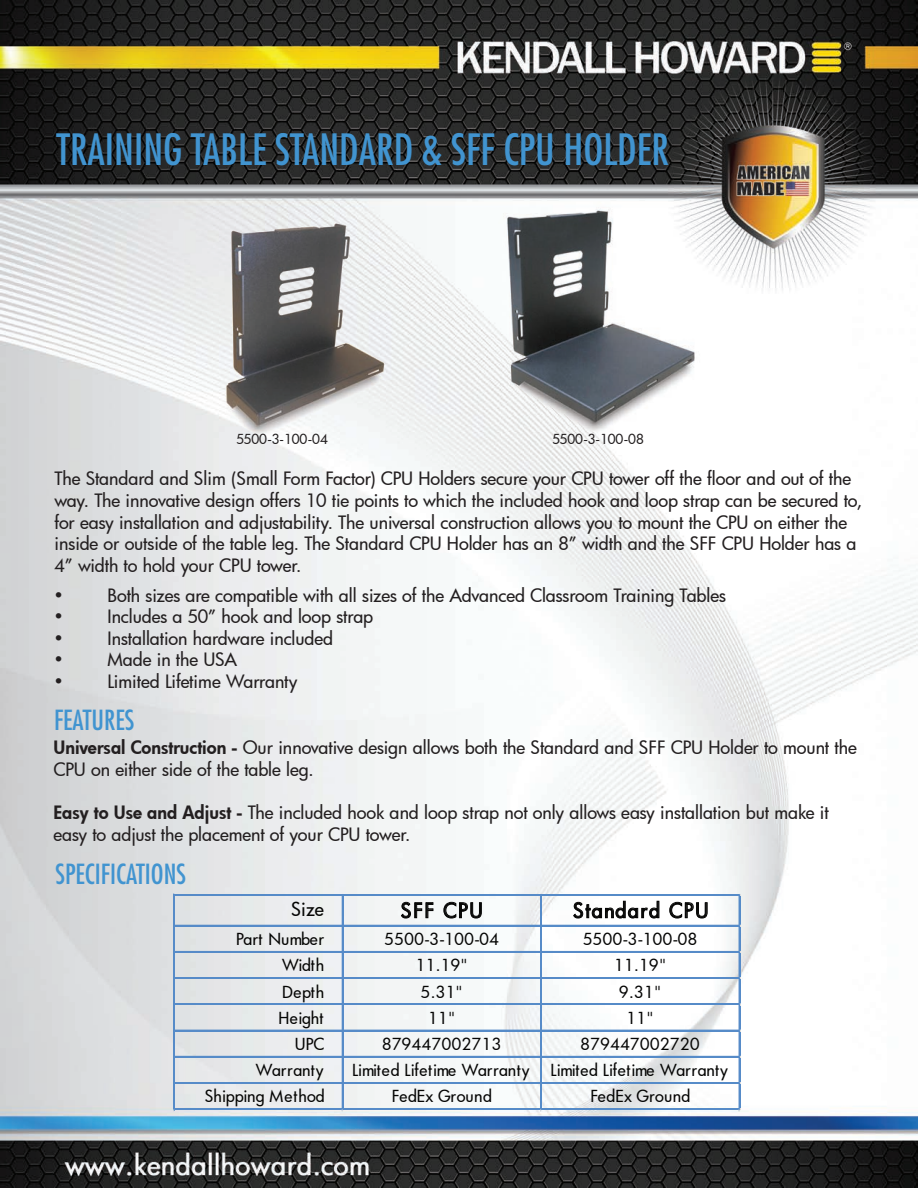
<style>
.page{position:relative;width:918px;height:1188px;background:#fff}
.page>*{position:absolute;margin:0;border:0;box-sizing:border-box;transform-origin:0 0}
.t1{font:condensed 42px "Futura Std";color:#4194d0}
.t2{font:condensed 27px "Futura Std";color:#4194d0}
.t3{font:500 19.95px "Futura";letter-spacing:.07em;color:#050504}
.t4{font:500 18.75px "Futura";color:#050504}
.t5{font:500 18px/21.6px "Futura";letter-spacing:-.005em;color:#231f20}
.t6{font:500 16.2px "Futura";letter-spacing:.035em;color:#050504}
.t7{font:500 16.2px "Futura";color:#050504}
.t8{font:500 16.2px "Futura";letter-spacing:.015em;color:#050504}
.t9{font:500 16.2px "Futura";letter-spacing:.01em;color:#050504}
.t10{font:500 16.2px "Futura";letter-spacing:-.015em;color:#050504}
.t11{font:500 13.5px "Futura";color:#231f20}
.s1{font-weight:800}
</style>
<div class="page">
<img style="left:0;top:0;width:918px;height:1188px">
<img style="left:187px;top:198px;width:270px;height:270px">
<img style="left:475px;top:201px;width:232px;height:233px">
<svg style="left:401px;top:902px;width:33px;height:17px"></svg>
<svg style="left:443px;top:902px;width:39px;height:17px"></svg>
<svg style="left:573px;top:901px;width:87px;height:18px"></svg>
<svg style="left:669px;top:902px;width:39px;height:17px"></svg>
<hr style="left:175px;top:894px;width:565px;height:1px;background:#568bc8">
<hr style="left:175px;top:925px;width:565px;height:1px;background:#568bc8">
<hr style="left:175px;top:951px;width:565px;height:2px;background:#568bc8">
<hr style="left:175px;top:977px;width:565px;height:1px;background:#568bc8">
<hr style="left:175px;top:978px;width:565px;height:1px;background:#568bc8">
<hr style="left:175px;top:1004px;width:565px;height:1px;background:#568bc8">
<hr style="left:175px;top:1030px;width:565px;height:1px;background:#568bc8">
<hr style="left:175px;top:1056px;width:565px;height:2px;background:#568bc8">
<hr style="left:175px;top:1082px;width:565px;height:1px;background:#568bc8">
<hr style="left:175px;top:1083px;width:565px;height:1px;background:#568bc8">
<hr style="left:173px;top:894px;width:1px;height:216px;background:#568bc8">
<hr style="left:174px;top:894px;width:1px;height:216px;background:#568bc8">
<hr style="left:342px;top:895px;width:1px;height:215px;background:#568bc8">
<hr style="left:540px;top:895px;width:1px;height:215px;background:#568bc8">
<hr style="left:541px;top:895px;width:1px;height:215px;background:#568bc8">
<hr style="left:175px;top:1108px;width:565px;height:1px;background:#568bc8">
<hr style="left:175px;top:1109px;width:565px;height:1px;background:#568bc8">
<hr style="left:739px;top:895px;width:1px;height:215px;background:#568bc8">
<h1 class="t1" style="left:56px;top:125px;width:614px">TRAINING TABLE STANDARD &amp; SFF CPU HOLDER</h1>
<p class="t11" style="left:236px;top:430px;width:93px">5500-3-100-04</p>
<p class="t11" style="left:552px;top:430px;width:93px">5500-3-100-08</p>
<p class="t5" style="left:54px;top:468px;width:809px">The Standard and Slim (Small Form Factor) CPU Holders secure your CPU tower off the floor and out of the way. The innovative design offers 10 tie points to which the included hook and loop strap can be secured to, for easy installation and adjustability. The universal construction allows you to mount the CPU on either the inside or outside of the table leg. The Standard CPU Holder has an 8” width and the SFF CPU Holder has a 4” width to hold your CPU tower.</p>
<p class="t5" style="left:53px;top:584px;width:12px">•</p>
<p class="t5" style="left:107px;top:584px;width:620px">Both sizes are compatible with all sizes of the Advanced Classroom Training Tables</p>
<p class="t5" style="left:53px;top:605px;width:12px">•</p>
<p class="t5" style="left:107px;top:605px;width:267px">Includes a 50” hook and loop strap</p>
<p class="t5" style="left:53px;top:627px;width:12px">•</p>
<p class="t5" style="left:107px;top:627px;width:227px">Installation hardware included</p>
<p class="t5" style="left:53px;top:649px;width:12px">•</p>
<p class="t5" style="left:107px;top:649px;width:131px">Made in the USA</p>
<p class="t5" style="left:53px;top:670px;width:12px">•</p>
<p class="t5" style="left:107px;top:670px;width:192px">Limited Lifetime Warranty</p>
<h2 class="t2" style="left:54px;top:704px;width:82px">FEATURES</h2>
<p class="t5" style="left:53px;top:737px;width:805px"><span class="s1">Universal Construction -</span> Our innovative design allows both the Standard and SFF CPU Holder to mount the<br>CPU on either side of the table leg.</p>
<p class="t5" style="left:53px;top:801px;width:777px"><span class="s1">Easy to Use and Adjust -</span> The included hook and loop strap not only allows easy installation but make it easy to adjust the placement of your CPU tower.</p>
<h2 class="t2" style="left:56px;top:858px;width:132px">SPECIFICATIONS</h2>
<p class="t4" style="left:291px;top:897px;width:34px">Size</p>
<p class="t3" style="left:401px;top:897px;width:83px">SFF CPU</p>
<p class="t3" style="left:573px;top:897px;width:137px">Standard CPU</p>
<p class="t10" style="left:236px;top:928px;width:90px">Part Number</p>
<p class="t6" style="left:385px;top:928px;width:116px">5500-3-100-04</p>
<p class="t6" style="left:583px;top:928px;width:116px">5500-3-100-08</p>
<p class="t6" style="left:282px;top:954px;width:44px">Width</p>
<p class="t6" style="left:416px;top:954px;width:54px">11.19"</p>
<p class="t6" style="left:614px;top:954px;width:54px">11.19"</p>
<p class="t6" style="left:282px;top:981px;width:44px">Depth</p>
<p class="t6" style="left:421px;top:981px;width:44px">5.31"</p>
<p class="t6" style="left:619px;top:981px;width:44px">9.31"</p>
<p class="t6" style="left:278px;top:1007px;width:47px">Height</p>
<p class="t6" style="left:428px;top:1007px;width:29px">11"</p>
<p class="t6" style="left:627px;top:1007px;width:29px">11"</p>
<p class="t6" style="left:295px;top:1033px;width:31px">UPC</p>
<p class="t6" style="left:382px;top:1033px;width:121px">879447002713</p>
<p class="t6" style="left:580px;top:1033px;width:121px">879447002720</p>
<p class="t8" style="left:256px;top:1059px;width:69px">Warranty</p>
<p class="t7" style="left:352px;top:1059px;width:179px">Limited Lifetime Warranty</p>
<p class="t7" style="left:550px;top:1059px;width:179px">Limited Lifetime Warranty</p>
<p class="t9" style="left:205px;top:1086px;width:122px">Shipping Method</p>
<p class="t8" style="left:392px;top:1086px;width:102px">FedEx Ground</p>
<p class="t8" style="left:590px;top:1086px;width:102px">FedEx Ground</p>
</div>
